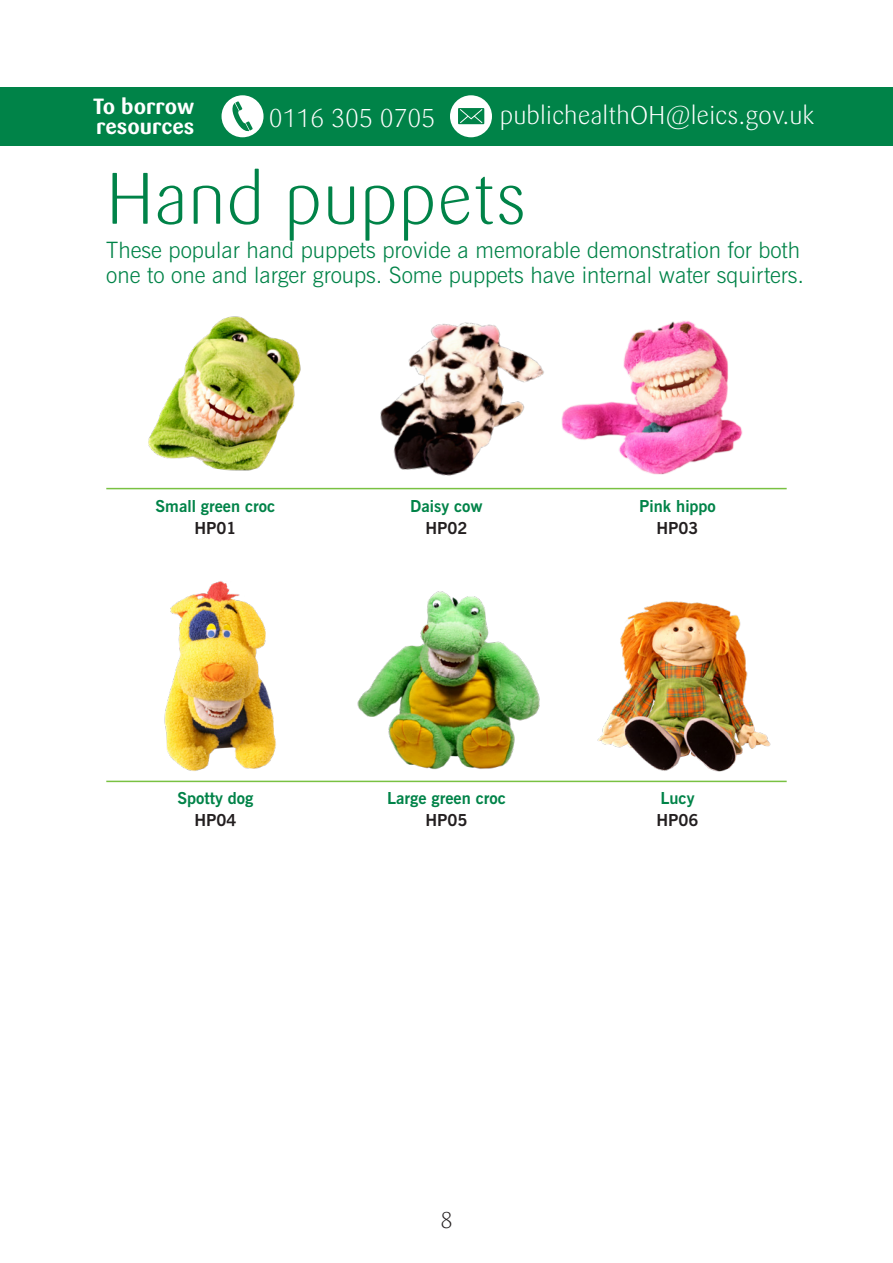
<style>
.page{position:relative;width:893px;height:1263px;background:#fff}
.page>*{position:absolute;margin:0;border:0;box-sizing:border-box;transform-origin:0 0}
.Heading_1{font:300 72px "Sari";color:#008348}
.t1{font:300 25.5px "Sari";color:#fff}
.t2{font:25.5px "Sari Light Caps";color:#fff}
.Heading_1-2{font:300 22.5px/25.5px "News Gothic BT";color:#008348}
.t3{font:22.5px "Sari Light Caps";color:#231f20}
.t4{font:700 21.75px/20.1px "Sari";color:#fff}
.Objects{font:700 16.5px "News Gothic BT";color:#008348}
.Objects-2{font:700 16.5px "News Gothic BT";color:#231f20}
</style>
<div class="page">
<div style="left:0;top:87px;width:893px;height:59px;background:#008348"></div>
<div style="left:222px;top:95px;width:42px;height:42px;background:#fff;border-radius:50%"></div>
<svg style="left:232px;top:101px;width:21px;height:31px"></svg>
<div style="left:450px;top:95px;width:42px;height:42px;background:#fff;border-radius:50%"></div>
<svg style="left:458px;top:108px;width:26px;height:16px"></svg>
<img style="left:148px;top:316px;width:153px;height:155px">
<img style="left:563px;top:321px;width:180px;height:154px">
<img style="left:597px;top:601px;width:174px;height:171px">
<img style="left:164px;top:581px;width:112px;height:190px">
<hr style="left:106px;top:781px;width:681px;height:1px;background:#79c142">
<hr style="left:106px;top:488px;width:681px;height:1px;background:#79c142">
<img style="left:357px;top:591px;width:183px;height:179px">
<img style="left:357px;top:322px;width:206px;height:168px">
<p class="t4" style="left:93px;top:96px;width:103px">To borrow resources</p>
<p class="t2" style="left:269px;top:103px;width:168px">0116 305 0705</p>
<p class="t1" style="left:500px;top:101px;width:316px">publichealthOH@leics.gov.uk</p>
<p class="Heading_1" style="left:106px;top:157px;width:422px">Hand puppets</p>
<p class="Heading_1-2" style="left:106px;top:237px;width:699px">These popular hand puppets provide a memorable demonstration for both one to one and larger groups. Some puppets have internal water squirters.</p>
<p class="Objects" style="left:156px;top:496px;width:121px">Small green croc</p>
<p class="Objects-2" style="left:194px;top:518px;width:44px">HP01</p>
<p class="Objects" style="left:177px;top:788px;width:78px">Spotty dog</p>
<p class="Objects-2" style="left:194px;top:810px;width:44px">HP04</p>
<p class="Objects" style="left:410px;top:496px;width:74px">Daisy cow</p>
<p class="Objects-2" style="left:425px;top:518px;width:44px">HP02</p>
<p class="Objects" style="left:387px;top:788px;width:120px">Large green croc</p>
<p class="Objects-2" style="left:425px;top:810px;width:44px">HP05</p>
<p class="Objects" style="left:639px;top:496px;width:78px">Pink hippo</p>
<p class="Objects-2" style="left:656px;top:518px;width:44px">HP03</p>
<p class="Objects" style="left:660px;top:788px;width:36px">Lucy</p>
<p class="Objects-2" style="left:656px;top:810px;width:44px">HP06</p>
<p class="t3" style="left:440px;top:1207px;width:14px">8</p>
</div>
